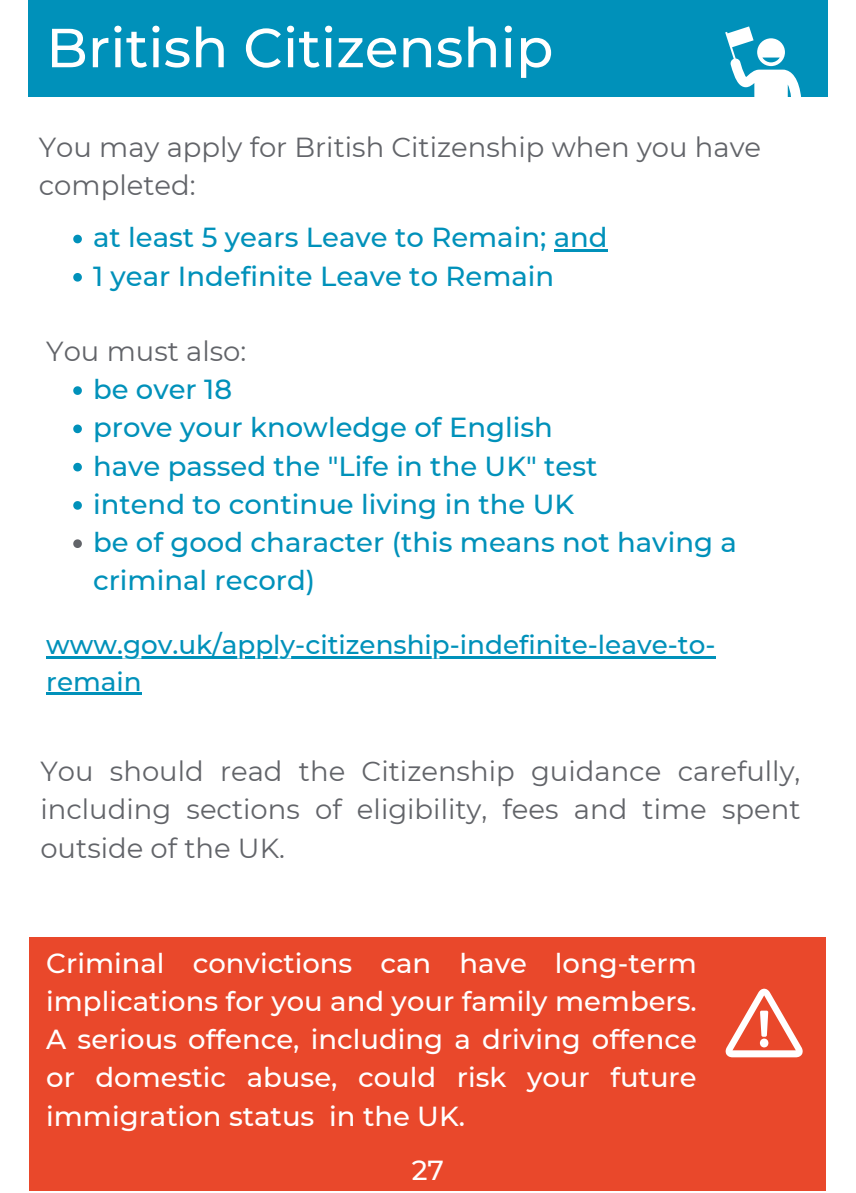
<style>
.page{position:relative;width:856px;height:1193px;background:#fff}
.page>*{position:absolute;margin:0;border:0;box-sizing:border-box;transform-origin:0 0}
.t1{font:500 54.85px "Montserrat";color:#fff}
.t2{font:500 27.5px/38.2px "Montserrat";color:#0091ba}
.t3{font:500 27.5px/38.2px "Montserrat";color:#fff;text-align:justify}
.t4{font:27.5px/38.2px "Montserrat";color:#626469}
.t5{font:500 26.25px/36.8px "Montserrat";color:#0091ba}
</style>
<div class="page">
<div style="left:28px;top:0;width:800px;height:96px;background:#0091ba"></div>
<svg style="left:725px;top:26px;width:78px;height:71px"></svg>
<div style="left:29px;top:937px;width:797px;height:253px;background:#e9482b"></div>
<svg style="left:725px;top:988px;width:78px;height:69px"></svg>
<div style="left:760px;top:1038px;width:8px;height:9px;background:#fff;border-radius:50%"></div>
<svg style="left:73px;top:386px;width:9px;height:9px"></svg>
<svg style="left:73px;top:424px;width:9px;height:9px"></svg>
<svg style="left:73px;top:462px;width:9px;height:9px"></svg>
<svg style="left:73px;top:501px;width:9px;height:8px"></svg>
<svg style="left:73px;top:539px;width:9px;height:9px"></svg>
<svg style="left:73px;top:235px;width:9px;height:8px"></svg>
<hr style="left:554px;top:249px;width:54px;height:2px;background:#0091ba">
<svg style="left:73px;top:273px;width:9px;height:8px"></svg>
<hr style="left:46px;top:655px;width:670px;height:3px;background:#0091ba">
<hr style="left:46px;top:692px;width:96px;height:3px;background:#0091ba">
<h1 class="t1" style="left:46px;top:14px;width:509px">British Citizenship</h1>
<p class="t4" style="left:39px;top:128px;width:724px">You may apply for British Citizenship when you have completed:</p>
<p class="t2" style="left:93px;top:218px;width:516px">at least 5 years Leave to Remain; and<br>1 year Indefinite Leave to Remain</p>
<p class="t4" style="left:46px;top:332px;width:202px">You must also:</p>
<p class="t2" style="left:93px;top:370px;width:645px">be over 18<br>prove your knowledge of English<br>have passed the "Life in the UK" test<br>intend to continue living in the UK<br>be of good character (this means not having a criminal record)</p>
<p class="t5" style="left:46px;top:626px;width:671px">www.gov.uk/apply-citizenship-indefinite-leave-to&shy;remain</p>
<p class="t4" style="left:40px;top:752px;width:762px;text-align:justify">You should read the Citizenship guidance carefully, including sections of eligibility, fees and time spent outside of the UK.</p>
<p class="t3" style="left:46px;top:943px;width:652px">Criminal convictions can have long-term implications for you and your family members.<br>A serious offence, including a driving offence or domestic abuse, could risk your future immigration status in the UK.</p>
<p class="t3" style="left:412px;top:1151px;width:34px">27</p>
</div>
